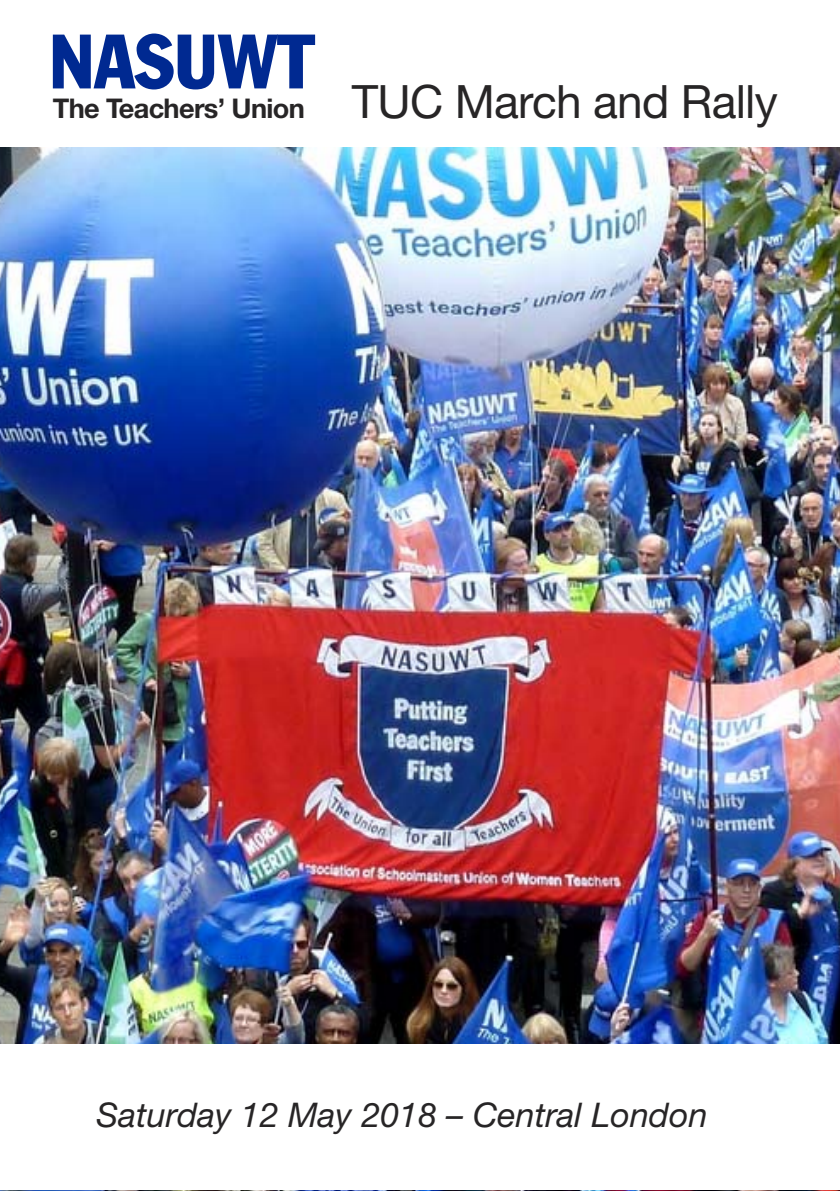
<style>
.page{position:relative;width:840px;height:1191px;background:#fff}
.page>*{position:absolute;margin:0;border:0;box-sizing:border-box;transform-origin:0 0}
.t1{font:condensed 75.6px "Franklin Gothic";color:#002991}
.t2{font:46px "Helvetica Neue";letter-spacing:-.015em;color:#272526}
.t3{font:italic 34px "Helvetica Neue";color:#272526}
.t4{font:700 27.2px "Helvetica Neue";letter-spacing:-.025em;color:#272526}
</style>
<div class="page">
<img style="left:1px;top:147px;width:838px;height:897px">
<h1 class="t1" style="left:49px;top:35px;width:266px">NASUWT</h1>
<p class="t4" style="left:53px;top:99px;width:253px">The Teachers’ Union</p>
<h2 class="t2" style="left:351px;top:85px;width:427px">TUC March and Rally</h2>
<p class="t3" style="left:96px;top:1102px;width:612px">Saturday 12 May 2018 – Central London</p>
</div>
